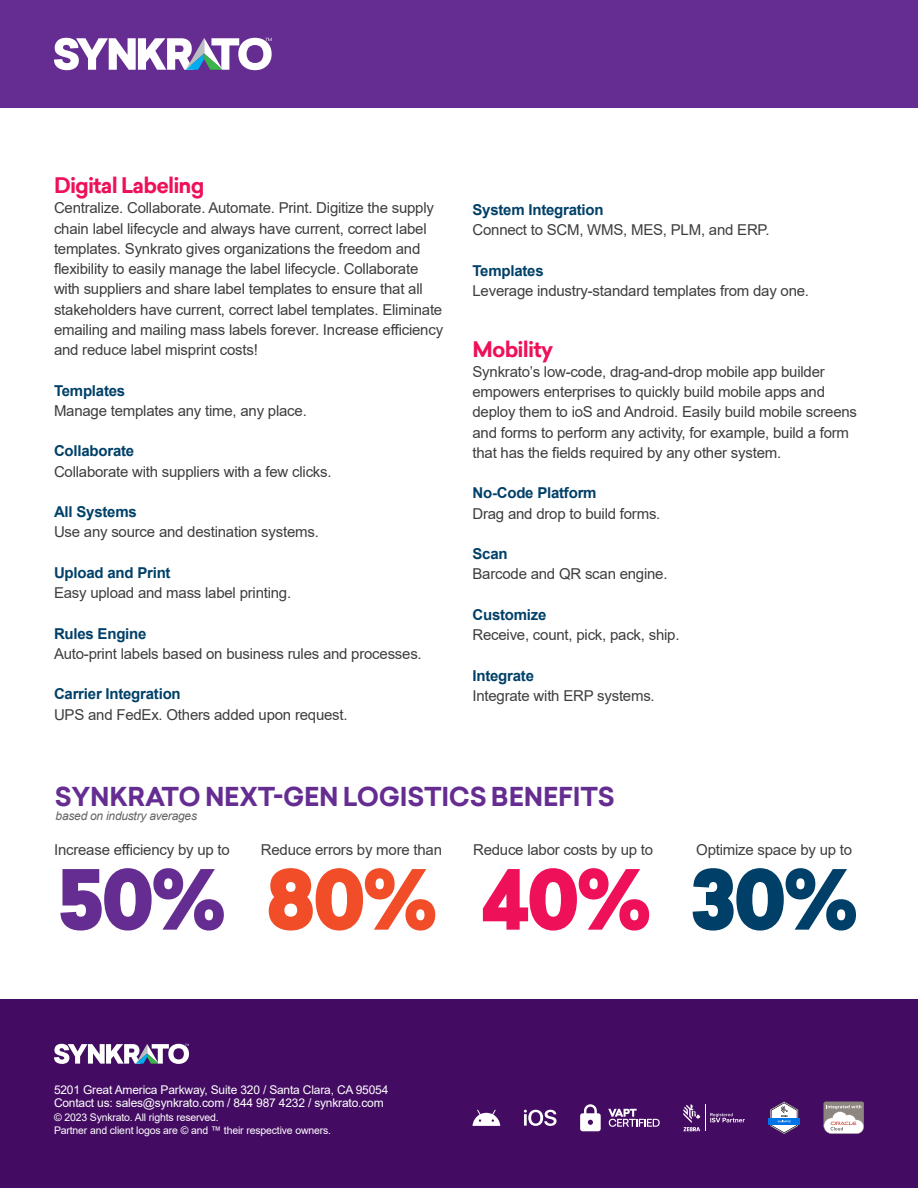
<style>
.page{position:relative;width:918px;height:1188px;background:#fff}
.page>*{position:absolute;margin:0;border:0;box-sizing:border-box;transform-origin:0 0}
.Body_text{font:900 81px "Sailec";color:#652d91}
.Body_text-2{font:900 81px "Sailec";color:#f04d28}
.Body_text-3{font:900 81px "Sailec";color:#ee1059}
.Body_text-4{font:900 81px "Sailec";color:#004068}
.t1{font:700 25.5px "Sailec";letter-spacing:-.01em;color:#652d91}
.sub_title{font:700 21px "Sailec";letter-spacing:-.04em;color:#ee1059}
.Body_text-5{font:15px/20.2px "Arial";letter-spacing:-.015em;color:#3e3e3f}
.bold{font:700 15px "Arial";letter-spacing:-.015em;color:#004068}
.bold-2{font:15px "Arial";letter-spacing:-.015em;color:#3e3e3f}
.Body_text-6{font:12px "Arial";letter-spacing:-.015em;color:#fff}
.Body_text-7{font:italic 12px "Arial";letter-spacing:-.02em;color:#636366}
.Body_text-8{font:10.5px "Arial";letter-spacing:-.015em;color:#fff}
</style>
<div class="page">
<div style="left:0;top:0;width:918px;height:108px;background:#652d91"></div>
<svg style="left:54px;top:38px;width:218px;height:32px"></svg>
<div style="left:0;top:999px;width:918px;height:189px;background:#430c62"></div>
<svg style="left:54px;top:1044px;width:135px;height:20px"></svg>
<svg style="left:823px;top:1102px;width:41px;height:32px"></svg>
<svg style="left:608px;top:1109px;width:52px;height:18px"></svg>
<svg style="left:580px;top:1104px;width:21px;height:27px"></svg>
<svg style="left:768px;top:1102px;width:32px;height:32px"></svg>
<svg style="left:683px;top:1104px;width:62px;height:27px"></svg>
<svg style="left:472px;top:1110px;width:28px;height:16px"></svg>
<svg style="left:524px;top:1110px;width:33px;height:16px"></svg>
<p class="sub_title" style="left:54px;top:171px;width:152px">Digital Labeling</p>
<p class="Body_text-5" style="left:54px;top:198px;width:391px">Centralize. Collaborate. Automate. Print. Digitize the supply chain label lifecycle and always have current, correct label templates. Synkrato gives organizations the freedom and flexibility to easily manage the label lifecycle. Collaborate with suppliers and share label templates to ensure that all stakeholders have current, correct label templates. Eliminate emailing and mailing mass labels forever. Increase efficiency and reduce label misprint costs!</p>
<p class="bold" style="left:54px;top:380px;width:73px">Templates</p>
<p class="Body_text-5" style="left:54px;top:400px;width:254px">Manage templates any time, any place.</p>
<p class="bold" style="left:54px;top:441px;width:82px">Collaborate</p>
<p class="Body_text-5" style="left:54px;top:461px;width:279px">Collaborate with suppliers with a few clicks.</p>
<p class="bold" style="left:54px;top:501px;width:84px">All Systems</p>
<p class="Body_text-5" style="left:54px;top:522px;width:266px">Use any source and destination systems.</p>
<p class="bold" style="left:54px;top:562px;width:118px">Upload and Print</p>
<p class="Body_text-5" style="left:54px;top:583px;width:239px">Easy upload and mass label printing.</p>
<p class="bold" style="left:54px;top:623px;width:94px">Rules Engine</p>
<p class="Body_text-5" style="left:54px;top:643px;width:369px">Auto-print labels based on business rules and processes.</p>
<p class="bold" style="left:54px;top:684px;width:128px">Carrier Integration</p>
<p class="Body_text-5" style="left:54px;top:704px;width:295px">UPS and FedEx. Others added upon request.</p>
<p class="bold" style="left:472px;top:199px;width:133px">System Integration</p>
<p class="Body_text-5" style="left:472px;top:220px;width:299px">Connect to SCM, WMS, MES, PLM, and ERP.</p>
<p class="bold" style="left:472px;top:260px;width:73px">Templates</p>
<p class="Body_text-5" style="left:472px;top:280px;width:338px">Leverage industry-standard templates from day one.</p>
<p class="sub_title" style="left:472px;top:334px;width:82px">Mobility</p>
<p class="Body_text-5" style="left:472px;top:361px;width:386px">Synkrato’s low-code, drag-and-drop mobile app builder empowers enterprises to quickly build mobile apps and deploy them to ioS and Android. Easily build mobile screens and forms to perform any activity, for example, build a form that has the fields required by any other system.</p>
<p class="bold" style="left:472px;top:482px;width:126px">No-Code Platform</p>
<p class="bold-2" style="left:472px;top:503px;width:189px">Drag and drop to build forms.</p>
<p class="bold" style="left:472px;top:543px;width:37px">Scan</p>
<p class="bold-2" style="left:472px;top:564px;width:197px">Barcode and QR scan engine.</p>
<p class="bold" style="left:472px;top:604px;width:76px">Customize</p>
<p class="bold-2" style="left:472px;top:624px;width:209px">Receive, count, pick, pack, ship.</p>
<p class="bold" style="left:472px;top:665px;width:63px">Integrate</p>
<p class="bold-2" style="left:472px;top:685px;width:184px">Integrate with ERP systems.</p>
<p class="t1" style="left:55px;top:779px;width:561px">SYNKRATO NEXT-GEN LOGISTICS BENEFITS</p>
<p class="Body_text-7" style="left:56px;top:808px;width:143px">based on industry averages</p>
<p class="Body_text-5" style="left:54px;top:839px;width:177px">Increase efficiency by up to</p>
<p class="Body_text" style="left:58px;top:841px;width:170px">50%</p>
<p class="Body_text-5" style="left:261px;top:839px;width:183px">Reduce errors by more than</p>
<p class="Body_text-2" style="left:266px;top:841px;width:173px">80%</p>
<p class="Body_text-5" style="left:473px;top:839px;width:182px">Reduce labor costs by up to</p>
<p class="Body_text-3" style="left:481px;top:841px;width:172px">40%</p>
<p class="Body_text-5" style="left:696px;top:839px;width:157px">Optimize space by up to</p>
<p class="Body_text-4" style="left:690px;top:841px;width:169px">30%</p>
<p class="Body_text-6" style="left:54px;top:1081px;width:336px">5201 Great America Parkway, Suite 320 / Santa Clara, CA 95054</p>
<p class="Body_text-6" style="left:54px;top:1095px;width:331px">Contact us: sales@synkrato.com / 844 987 4232 / synkrato.com</p>
<p class="Body_text-8" style="left:54px;top:1110px;width:166px">© 2023 Synkrato. All rights reserved.</p>
<p class="Body_text-8" style="left:54px;top:1123px;width:279px">Partner and client logos are © and ™ their respective owners.</p>
</div>
